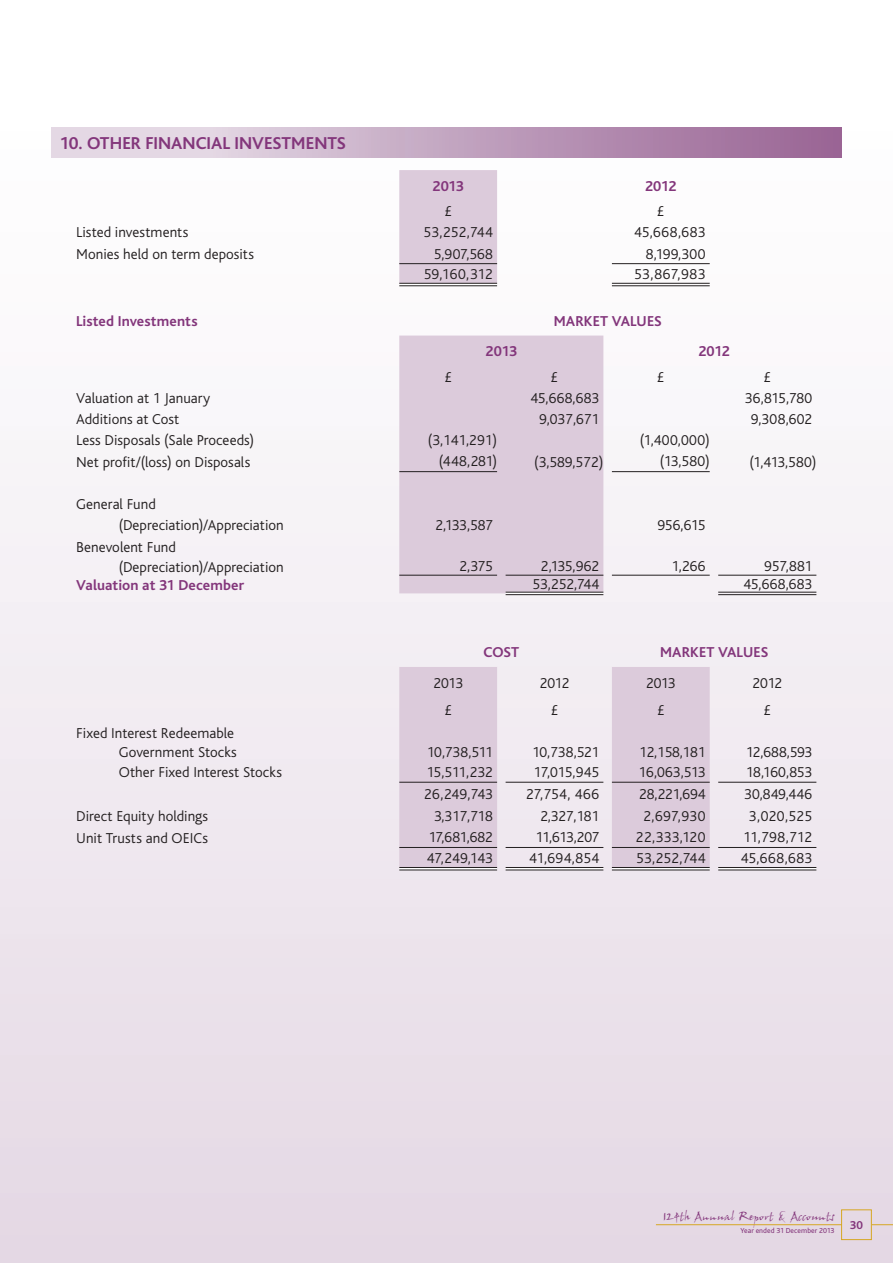
<style>
.page{position:relative;width:893px;height:1263px;background:#fff}
.page>*{position:absolute;margin:0;border:0;box-sizing:border-box;transform-origin:0 0}
.t1{font:700 18px "Bliss";color:#83367b}
.t2{font:300 15px/19.8px "Bliss";letter-spacing:.005em;color:#231f20}
.t3{font:700 15px "Bliss";letter-spacing:.005em;color:#83367b}
.t4{font:12px "John Handy Plain";color:#83367b}
.t5{font:700 12px "Bliss";color:#83367b}
.t6{font:7.5px "Bliss";letter-spacing:.015em;color:#83367b}
</style>
<div class="page">
<div style="left:0;top:98px;width:893px;height:1165px;background:linear-gradient(to bottom,#fff,#e5d9e4)"></div>
<svg style="left:872px;top:1224px;width:21px;height:1px"></svg>
<hr style="left:656px;top:1224px;width:186px;height:1px;background:#d6a723">
<div style="left:841px;top:1209px;width:31px;height:31px;border:1px solid #d6a723"></div>
<div style="left:51px;top:128px;width:791px;height:29px;background:linear-gradient(to right,#eee9f0,#996494)"></div>
<svg style="left:399px;top:170px;width:204px;height:699px;fill:#dccbdb"></svg>
<div style="left:612px;top:667px;width:98px;height:200px;background:#dccbdb"></div>
<hr style="left:399px;top:283px;width:98px;height:3px;background:#fff">
<hr style="left:506px;top:592px;width:97px;height:3px;background:#fff">
<hr style="left:506px;top:867px;width:97px;height:3px;background:#fff">
<hr style="left:399px;top:867px;width:98px;height:3px;background:#fff">
<hr style="left:612px;top:867px;width:98px;height:3px;background:#fff">
<hr style="left:718px;top:867px;width:98px;height:3px;background:#fff">
<hr style="left:399px;top:263px;width:98px;height:1px;background:#231f20">
<hr style="left:612px;top:263px;width:98px;height:1px;background:#231f20">
<hr style="left:399px;top:471px;width:98px;height:1px;background:#231f20">
<hr style="left:612px;top:471px;width:98px;height:1px;background:#231f20">
<hr style="left:399px;top:575px;width:98px;height:1px;background:#231f20">
<hr style="left:506px;top:575px;width:97px;height:1px;background:#231f20">
<hr style="left:612px;top:575px;width:98px;height:1px;background:#231f20">
<hr style="left:718px;top:575px;width:98px;height:1px;background:#231f20">
<hr style="left:399px;top:782px;width:98px;height:1px;background:#231f20">
<hr style="left:506px;top:782px;width:97px;height:1px;background:#231f20">
<hr style="left:612px;top:782px;width:98px;height:1px;background:#231f20">
<hr style="left:718px;top:782px;width:98px;height:1px;background:#231f20">
<hr style="left:399px;top:847px;width:98px;height:1px;background:#231f20">
<hr style="left:506px;top:847px;width:97px;height:1px;background:#231f20">
<hr style="left:612px;top:847px;width:98px;height:1px;background:#231f20">
<hr style="left:718px;top:847px;width:98px;height:1px;background:#231f20">
<hr style="left:612px;top:283px;width:98px;height:1px;background:#231f20">
<hr style="left:612px;top:285px;width:98px;height:1px;background:#231f20">
<hr style="left:718px;top:592px;width:98px;height:1px;background:#231f20">
<hr style="left:718px;top:594px;width:98px;height:1px;background:#231f20">
<hr style="left:399px;top:283px;width:98px;height:1px;background:#231f20">
<hr style="left:399px;top:285px;width:98px;height:1px;background:#231f20">
<hr style="left:506px;top:592px;width:97px;height:1px;background:#231f20">
<hr style="left:506px;top:594px;width:97px;height:1px;background:#231f20">
<hr style="left:506px;top:867px;width:97px;height:1px;background:#231f20">
<hr style="left:506px;top:870px;width:97px;height:1px;background:#231f20">
<hr style="left:399px;top:867px;width:98px;height:1px;background:#231f20">
<hr style="left:399px;top:870px;width:98px;height:1px;background:#231f20">
<hr style="left:612px;top:867px;width:98px;height:1px;background:#231f20">
<hr style="left:612px;top:870px;width:98px;height:1px;background:#231f20">
<hr style="left:718px;top:867px;width:98px;height:1px;background:#231f20">
<hr style="left:718px;top:870px;width:98px;height:1px;background:#231f20">
<p class="t1" style="left:60px;top:134px;width:288px">10. OTHER FINANCIAL INVESTMENTS</p>
<p class="t3" style="left:432px;top:178px;width:33px">2013</p>
<p class="t3" style="left:645px;top:178px;width:33px">2012</p>
<p class="t2" style="left:444px;top:202px;width:9px">£</p>
<p class="t2" style="left:657px;top:202px;width:9px">£</p>
<p class="t2" style="left:76px;top:223px;width:114px">Listed investments</p>
<p class="t2" style="left:423px;top:223px;width:71px">53,252,744</p>
<p class="t2" style="left:634px;top:223px;width:73px">45,668,683</p>
<p class="t2" style="left:76px;top:244px;width:179px">Monies held on term deposits</p>
<p class="t2" style="left:434px;top:244px;width:61px">5,907,568</p>
<p class="t2" style="left:646px;top:244px;width:61px">8,199,300</p>
<p class="t2" style="left:424px;top:265px;width:71px">59,160,312</p>
<p class="t2" style="left:634px;top:265px;width:73px">53,867,983</p>
<p class="t3" style="left:76px;top:314px;width:123px">Listed Investments</p>
<p class="t3" style="left:554px;top:314px;width:109px">MARKET VALUES</p>
<p class="t3" style="left:486px;top:343px;width:33px">2013</p>
<p class="t3" style="left:698px;top:343px;width:33px">2012</p>
<p class="t2" style="left:444px;top:367px;width:9px">£</p>
<p class="t2" style="left:551px;top:367px;width:9px">£</p>
<p class="t2" style="left:657px;top:367px;width:9px">£</p>
<p class="t2" style="left:763px;top:367px;width:9px">£</p>
<p class="t2" style="left:76px;top:388px;width:136px">Valuation at 1 January</p>
<p class="t2" style="left:530px;top:388px;width:70px">45,668,683</p>
<p class="t2" style="left:745px;top:388px;width:69px">36,815,780</p>
<p class="t2" style="left:76px;top:410px;width:105px">Additions at Cost</p>
<p class="t2" style="left:539px;top:410px;width:62px">9,037,671</p>
<p class="t2" style="left:751px;top:410px;width:63px">9,308,602</p>
<p class="t2" style="left:76px;top:431px;width:179px">Less Disposals (Sale Proceeds)</p>
<p class="t2" style="left:428px;top:431px;width:71px">(3,141,291)</p>
<p class="t2" style="left:640px;top:431px;width:72px">(1,400,000)</p>
<p class="t2" style="left:76px;top:452px;width:176px">Net profit/(loss) on Disposals</p>
<p class="t2" style="left:439px;top:452px;width:60px">(448,281)</p>
<p class="t2" style="left:534px;top:452px;width:71px">(3,589,572)</p>
<p class="t2" style="left:660px;top:452px;width:51px">(13,580)</p>
<p class="t2" style="left:749px;top:452px;width:68px">(1,413,580)</p>
<p class="t2" style="left:119px;top:494px;width:167px;line-height:21.3px;text-indent:-43px">General Fund (Depreciation)/Appreciation</p>
<p class="t2" style="left:435px;top:516px;width:59px">2,133,587</p>
<p class="t2" style="left:657px;top:516px;width:50px">956,615</p>
<p class="t2" style="left:119px;top:537px;width:167px;text-indent:-43px">Benevolent Fund (Depreciation)/Appreciation</p>
<p class="t2" style="left:460px;top:557px;width:35px">2,375</p>
<p class="t2" style="left:541px;top:557px;width:60px">2,135,962</p>
<p class="t2" style="left:671px;top:557px;width:36px">1,266</p>
<p class="t2" style="left:764px;top:557px;width:49px">957,881</p>
<p class="t3" style="left:76px;top:577px;width:170px">Valuation at 31 December</p>
<p class="t2" style="left:532px;top:575px;width:68px">53,252,744</p>
<p class="t2" style="left:743px;top:575px;width:70px">45,668,683</p>
<p class="t3" style="left:484px;top:644px;width:37px">COST</p>
<p class="t3" style="left:660px;top:644px;width:109px">MARKET VALUES</p>
<p class="t2" style="left:76px;top:723px;width:162px;text-align:right">Fixed Interest Redeemable<br>Government Stocks</p>
<p class="t2" style="left:433px;top:673px;width:31px">2013</p>
<p class="t2" style="left:540px;top:673px;width:31px">2012</p>
<p class="t2" style="left:646px;top:673px;width:31px">2013</p>
<p class="t2" style="left:752px;top:673px;width:31px">2012</p>
<p class="t2" style="left:444px;top:700px;width:9px">£</p>
<p class="t2" style="left:551px;top:700px;width:9px">£</p>
<p class="t2" style="left:657px;top:700px;width:9px">£</p>
<p class="t2" style="left:763px;top:700px;width:9px">£</p>
<p class="t2" style="left:427px;top:743px;width:68px">10,738,511</p>
<p class="t2" style="left:532px;top:743px;width:69px">10,738,521</p>
<p class="t2" style="left:639px;top:743px;width:68px">12,158,181</p>
<p class="t2" style="left:746px;top:743px;width:68px">12,688,593</p>
<p class="t2" style="left:119px;top:763px;width:165px">Other Fixed Interest Stocks</p>
<p class="t2" style="left:426px;top:762px;width:68px">15,511,232</p>
<p class="t2" style="left:533px;top:762px;width:67px">17,015,945</p>
<p class="t2" style="left:639px;top:762px;width:68px">16,063,513</p>
<p class="t2" style="left:746px;top:762px;width:68px">18,160,853</p>
<p class="t2" style="left:424px;top:785px;width:70px">26,249,743</p>
<p class="t2" style="left:526px;top:785px;width:75px">27,754, 466</p>
<p class="t2" style="left:639px;top:785px;width:68px">28,221,694</p>
<p class="t2" style="left:744px;top:785px;width:69px">30,849,446</p>
<p class="t2" style="left:76px;top:807px;width:134px">Direct Equity holdings</p>
<p class="t2" style="left:434px;top:807px;width:60px">3,317,718</p>
<p class="t2" style="left:540px;top:807px;width:60px">2,327,181</p>
<p class="t2" style="left:643px;top:807px;width:64px">2,697,930</p>
<p class="t2" style="left:749px;top:807px;width:65px">3,020,525</p>
<p class="t2" style="left:76px;top:828px;width:133px">Unit Trusts and OEICs</p>
<p class="t2" style="left:429px;top:828px;width:66px">17,681,682</p>
<p class="t2" style="left:536px;top:828px;width:65px">11,613,207</p>
<p class="t2" style="left:636px;top:828px;width:71px">22,333,120</p>
<p class="t2" style="left:743px;top:828px;width:71px">11,798,712</p>
<p class="t2" style="left:427px;top:849px;width:68px">47,249,143</p>
<p class="t2" style="left:529px;top:849px;width:71px">41,694,854</p>
<p class="t2" style="left:636px;top:849px;width:71px">53,252,744</p>
<p class="t2" style="left:741px;top:849px;width:73px">45,668,683</p>
<p class="t4" style="left:663px;top:1208px;width:173px">124th Annual Report &amp; Accounts</p>
<p class="t6" style="left:740px;top:1227px;width:95px">Year ended 31 December 2013</p>
<p class="t5" style="left:850px;top:1219px;width:15px">30</p>
</div>
